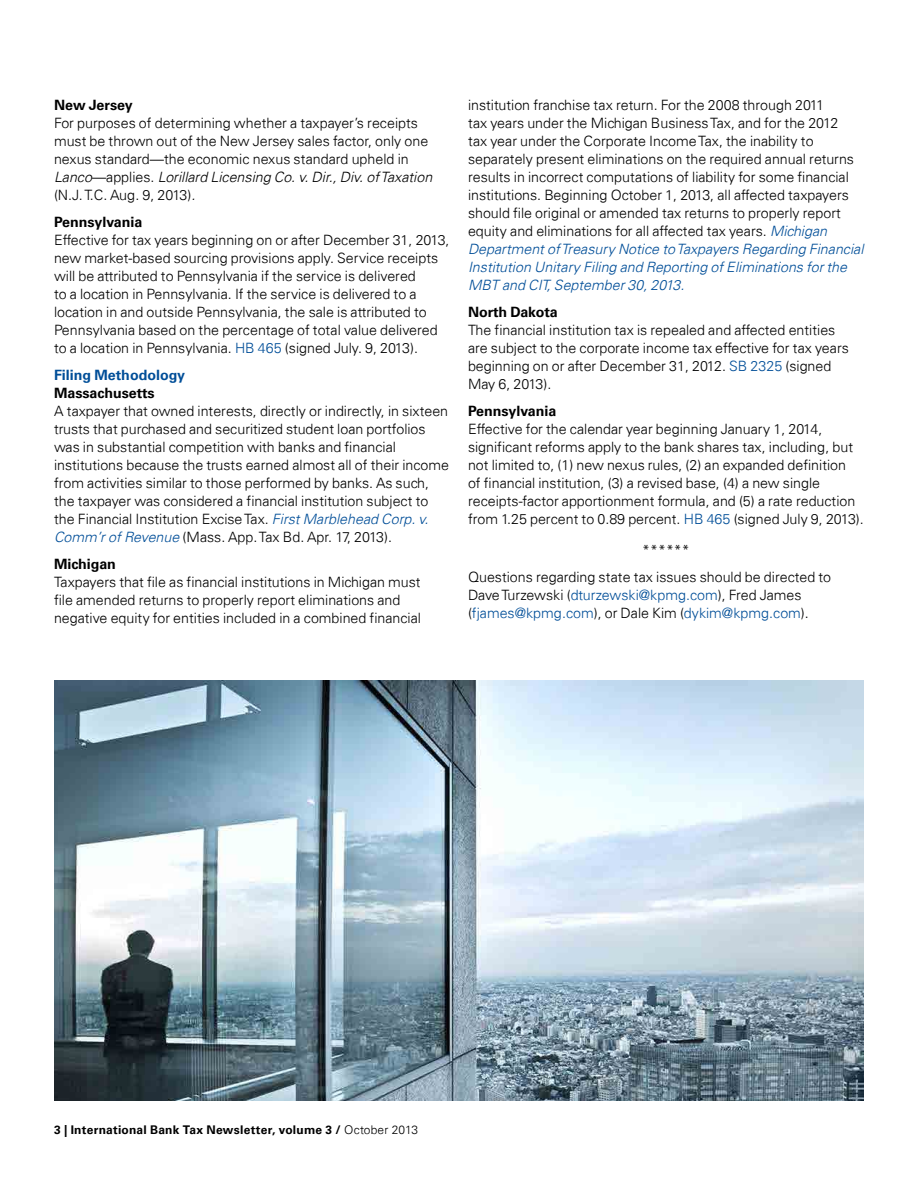
<style>
.page{position:relative;width:918px;height:1188px;background:#fff}
.page>*{position:absolute;margin:0;border:0;box-sizing:border-box;transform-origin:0 0}
.t1{font:300 14.25px/18px "Univers 45";color:#000}
.t2{font:300 14.25px/18px "Univers 45";color:#004e98}
.t3{font:700 14.25px "Univers 65";color:#000}
.t4{font:700 14.25px "Univers 65";color:#004e98}
.t5{font:700 12px "Univers 65";letter-spacing:.02em;color:#000}
.s1{font-style:italic}
.s2{color:#004e98}
.s3{font-style:italic;color:#004e98}
.s4{color:#000}
.s5{font-family:"Univers 45";font-weight:300}
</style>
<div class="page">
<img style="left:54px;top:681px;width:810px;height:420px">
<p class="t3" style="left:54px;top:96px;width:80px">New Jersey</p>
<p class="t1" style="left:54px;top:114px;width:380px">For purposes of determining whether a taxpayer’s receipts must be thrown out of the New Jersey sales factor, only one nexus standard—the economic nexus standard upheld in <span class="s1">Lanco</span>—applies. <span class="s1">Lorillard Licensing Co. v. Dir., Div. of Taxation </span>(N.J. T.C. Aug. 9, 2013)<span class="s1">.</span></p>
<p class="t3" style="left:54px;top:213px;width:90px">Pennsylvania</p>
<p class="t1" style="left:54px;top:231px;width:397px">Effective for tax years beginning on or after December 31, 2013, new market-based sourcing provisions apply. Service receipts will be attributed to Pennsylvania if the service is delivered<br>to a location in Pennsylvania. If the service is delivered to a location in and outside Pennsylvania, the sale is attributed to Pennsylvania based on the percentage of total value delivered to a location in Pennsylvania. <span class="s2">HB 465</span> (signed July. 9, 2013).</p>
<p class="t4" style="left:54px;top:366px;width:133px">Filing Methodology</p>
<p class="t3" style="left:54px;top:384px;width:102px">Massachusetts</p>
<p class="t1" style="left:54px;top:402px;width:397px">A taxpayer that owned interests, directly or indirectly, in sixteen trusts that purchased and securitized student loan portfolios was in substantial competition with banks and financial institutions because the trusts earned almost all of their income from activities similar to those performed by banks. As such, the taxpayer was considered a financial institution subject to the Financial Institution Excise Tax. <span class="s3">First Marblehead Corp. v.<br>Comm’r of Revenue</span> (Mass. App. Tax Bd. Apr. 17, 2013).</p>
<p class="t3" style="left:54px;top:555px;width:63px">Michigan</p>
<p class="t1" style="left:54px;top:573px;width:369px">Taxpayers that file as financial institutions in Michigan must file amended returns to properly report eliminations and negative equity for entities included in a combined financial</p>
<p class="t1" style="left:468px;top:96px;width:397px">institution franchise tax return. For the 2008 through 2011<br>tax years under the Michigan Business Tax, and for the 2012<br>tax year under the Corporate Income Tax, the inability to separately present eliminations on the required annual returns results in incorrect computations of liability for some financial institutions. Beginning October 1, 2013, all affected taxpayers should file original or amended tax returns to properly report equity and eliminations for all affected tax years. <span class="s3">Michigan Department of Treasury Notice to Taxpayers Regarding Financial Institution Unitary Filing and Reporting of Eliminations for the MBT and CIT, September 30, 2013.</span></p>
<p class="t3" style="left:468px;top:303px;width:91px">North Dakota</p>
<p class="t1" style="left:468px;top:321px;width:382px">The financial institution tax is repealed and affected entities are subject to the corporate income tax effective for tax years beginning on or after December 31, 2012. <span class="s2">SB 2325</span> (signed May 6, 2013).</p>
<p class="t3" style="left:468px;top:402px;width:90px">Pennsylvania</p>
<p class="t1" style="left:468px;top:420px;width:397px">Effective for the calendar year beginning January 1, 2014, significant reforms apply to the bank shares tax, including, but not limited to, (1) new nexus rules, (2) an expanded definition<br>of financial institution, (3) a revised base, (4) a new single receipts-factor apportionment formula, and (5) a rate reduction from 1.25 percent to 0.89 percent. <span class="s2">HB 465</span> (signed July 9, 2013).</p>
<p class="t1" style="left:468px;top:537px;width:365px;line-height:27px;text-indent:174px">******<br>Questions regarding state tax issues should be directed to</p>
<p class="t2" style="left:468px;top:586px;width:342px"><span class="s4">Dave Turzewski (</span>dturzewski@kpmg.com<span class="s4">), Fred James (</span>fjames@kpmg.com<span class="s4">), or Dale Kim (</span>dykim@kpmg.com<span class="s4">).</span></p>
<p class="t5" style="left:54px;top:1123px;width:366px">3 | International Bank Tax Newsletter, volume 3 / <span class="s5">October 2013</span></p>
</div>
